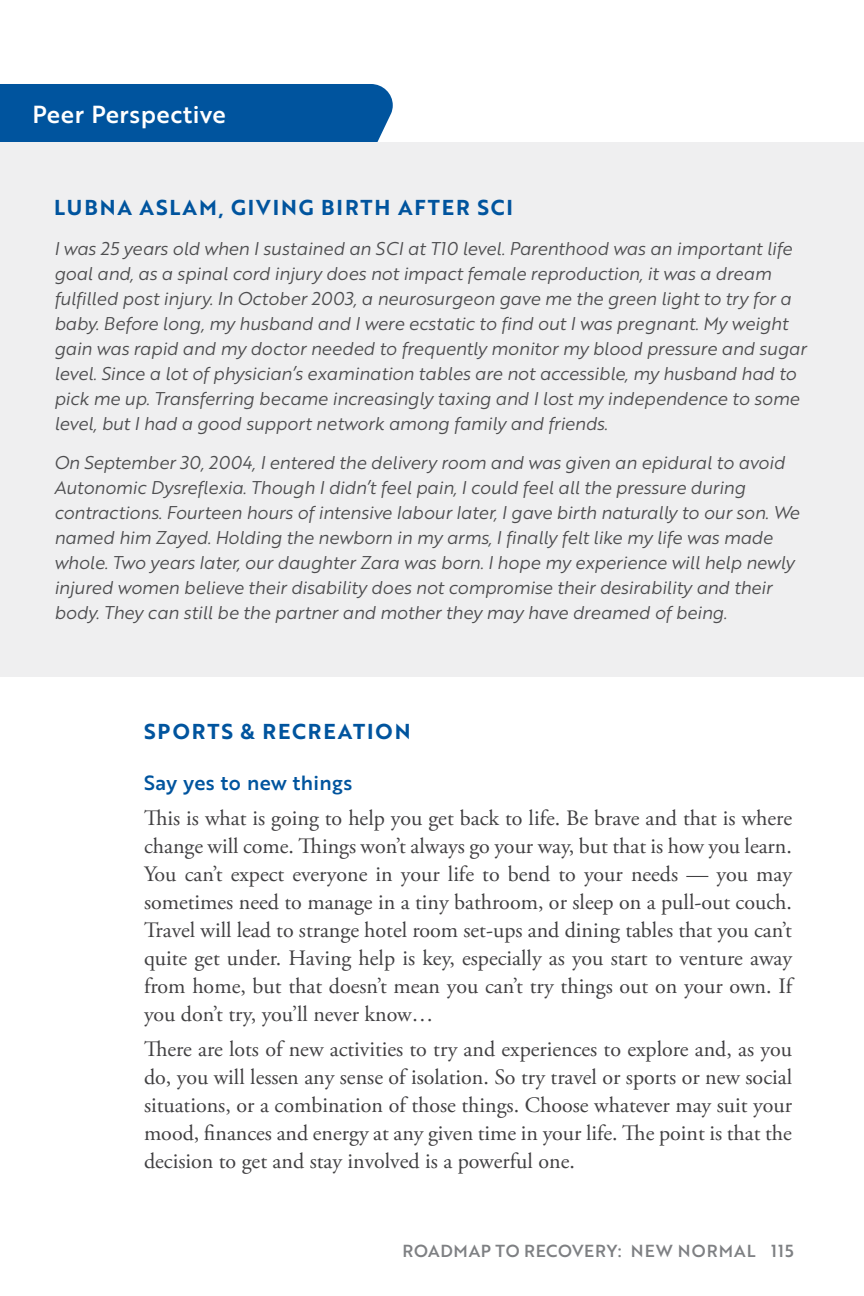
<style>
.page{position:relative;width:864px;height:1296px;background:#fff}
.page>*{position:absolute;margin:0;border:0;box-sizing:border-box;transform-origin:0 0}
.t1{font:24px "Brother 1816 Medium";letter-spacing:.02em;color:#fff}
.t2{font:22px/28px "Adobe Garamond Pro";color:#414042;text-align:justify}
.t3{font:21px "Brother 1816 Bold";letter-spacing:.09em;color:#00549e}
.t4{font:20px "Brother 1816 Medium";letter-spacing:.02em;color:#00549e}
.t5{font:18px/25px "Brother 1816 Book Italic";letter-spacing:-.015em;color:#4d4d4f}
.t6{font:17px "Brother 1816 Medium";letter-spacing:.04em;color:#7e8083}
</style>
<div class="page">
<div style="left:0;top:84px;width:393px;height:59px;background:#00549e"></div>
<div style="left:0;top:143px;width:864px;height:534px;background:#efeff0"></div>
<h1 class="t1" style="left:32px;top:96px;width:195px">Peer Perspective</h1>
<p class="t3" style="left:54px;top:192px;width:461px">LUBNA ASLAM, GIVING BIRTH AFTER SCI</p>
<p class="t5" style="left:54px;top:235px;width:754px">I was 25 years old when I sustained an SCI at T10 level. Parenthood was an important life goal and, as a spinal cord injury does not impact female reproduction, it was a dream fulfilled post injury. In October 2003, a neurosurgeon gave me the green light to try for a baby. Before long, my husband and I were ecstatic to find out I was pregnant. My weight gain was rapid and my doctor needed to frequently monitor my blood pressure and sugar level. Since a lot of physician’s examination tables are not accessible, my husband had to pick me up. Transferring became increasingly taxing and I lost my independence to some level, but I had a good support network among family and friends.</p>
<p class="t5" style="left:54px;top:449px;width:747px">On September 30, 2004, I entered the delivery room and was given an epidural to avoid Autonomic Dysreflexia. Though I didn’t feel pain, I could feel all the pressure during contractions. Fourteen hours of intensive labour later, I gave birth naturally to our son. We named him Zayed. Holding the newborn in my arms, I finally felt like my life was made whole. Two years later, our daughter Zara was born. I hope my experience will help newly injured women believe their disability does not compromise their desirability and their body. They can still be the partner and mother they may have dreamed of being.</p>
<p class="t3" style="left:144px;top:716px;width:268px">SPORTS &amp; RECREATION</p>
<p class="t4" style="left:144px;top:768px;width:210px">Say yes to new things</p>
<p class="t2" style="left:144px;top:805px;width:650px">This is what is going to help you get back to life. Be brave and that is where change will come. Things won’t always go your way, but that is how you learn.<br>You can’t expect everyone in your life to bend to your needs — you may sometimes need to manage in a tiny bathroom, or sleep on a pull-out couch.<br>Travel will lead to strange hotel room set-ups and dining tables that you can’t quite get under. Having help is key, especially as you start to venture away from home, but that doesn’t mean you can’t try things out on your own. If you don’t try, you’ll never know…</p>
<p class="t2" style="left:144px;top:1036px;width:650px">There are lots of new activities to try and experiences to explore and, as you do, you will lessen any sense of isolation. So try travel or sports or new social situations, or a combination of those things. Choose whatever may suit your mood, finances and energy at any given time in your life. The point is that the decision to get and stay involved is a powerful one.</p>
<p class="t6" style="left:402px;top:1238px;width:393px">ROADMAP TO RECOVERY: NEW NORMAL 115</p>
</div>
